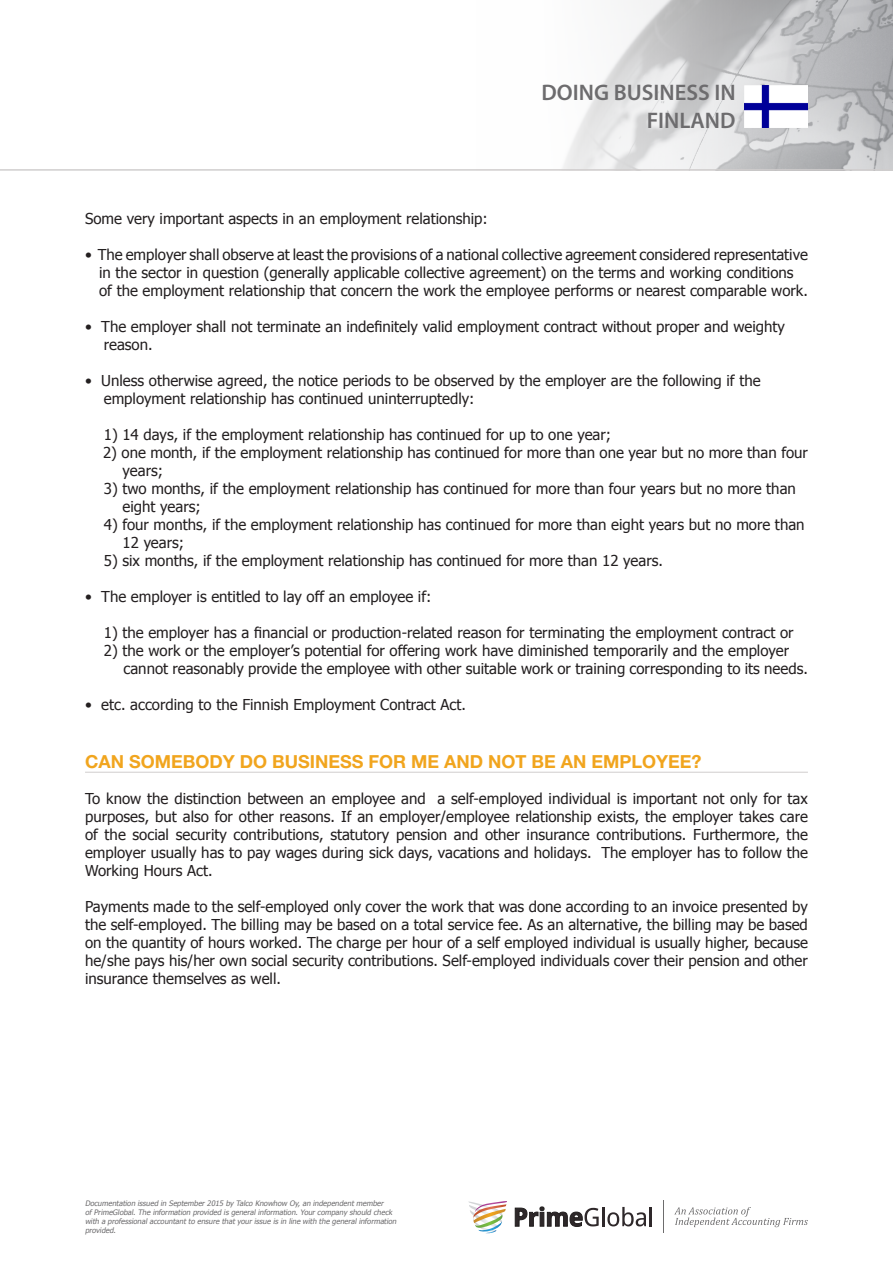
<style>
.page{position:relative;width:893px;height:1263px;background:#fff}
.page>*{position:absolute;margin:0;border:0;box-sizing:border-box;transform-origin:0 0}
.t1{font:600 22.5px/27.2px "Myriad Pro";color:#6d6c6e;text-align:right}
.Section_Header{font:700 18px "Helvetica Neue LT Std";color:#f1a51e}
.t2{font:15px/18px "Tahoma";color:#231f20;text-align:justify}
.t3{font:italic 7.5px/9px "Tahoma";color:#6d6c6e}
</style>
<div class="page">
<img style="left:476px;top:0;width:417px;height:170px">
<hr style="left:0;top:170px;width:893px;height:1px;background:#d0cdcd">
<svg style="left:468px;top:1201px;width:39px;height:32px"></svg>
<svg style="left:515px;top:1207px;width:137px;height:19px"></svg>
<svg style="left:674px;top:1207px;width:134px;height:20px"></svg>
<hr style="left:664px;top:1200px;width:1px;height:33px;background:#6d6c6d">
<img style="left:744px;top:85px;width:64px;height:43px">
<hr style="left:85px;top:772px;width:723px;height:1px;background:#d0cdcd">
<h1 class="t1" style="left:541px;top:79px;width:196px">DOING BUSINESS IN<br>FINLAND</h1>
<p class="t2" style="left:85px;top:209px;width:404px">Some very important aspects in an employment relationship:</p>
<p class="t2" style="left:85px;top:245px;width:724px">• The employer shall observe at least the provisions of a national collective agreement considered representative</p>
<p class="t2" style="left:99px;top:263px;width:696px">in the sector in question (generally applicable collective agreement) on the terms and working conditions</p>
<p class="t2" style="left:99px;top:281px;width:710px">of the employment relationship that concern the work the employee performs or nearest comparable work.</p>
<p class="t2" style="left:85px;top:317px;width:701px">• The employer shall not terminate an indefinitely valid employment contract without proper and weighty</p>
<p class="t2" style="left:104px;top:335px;width:50px">reason.</p>
<p class="t2" style="left:85px;top:371px;width:677px">• Unless otherwise agreed, the notice periods to be observed by the employer are the following if the</p>
<p class="t2" style="left:104px;top:389px;width:372px">employment relationship has continued uninterruptedly:</p>
<p class="t2" style="left:104px;top:425px;width:509px">1) 14 days, if the employment relationship has continued for up to one year;</p>
<p class="t2" style="left:103px;top:443px;width:706px">2) one month, if the employment relationship has continued for more than one year but no more than four</p>
<p class="t2" style="left:123px;top:461px;width:42px">years;</p>
<p class="t2" style="left:104px;top:479px;width:694px">3) two months, if the employment relationship has continued for more than four years but no more than</p>
<p class="t2" style="left:123px;top:497px;width:80px">eight years;</p>
<p class="t2" style="left:104px;top:515px;width:702px">4) four months, if the employment relationship has continued for more than eight years but no more than</p>
<p class="t2" style="left:123px;top:533px;width:63px">12 years;</p>
<p class="t2" style="left:104px;top:551px;width:561px">5) six months, if the employment relationship has continued for more than 12 years.</p>
<p class="t2" style="left:85px;top:587px;width:348px">• The employer is entitled to lay off an employee if:</p>
<p class="t2" style="left:104px;top:623px;width:691px">1) the employer has a financial or production-related reason for terminating the employment contract or</p>
<p class="t2" style="left:104px;top:641px;width:687px">2) the work or the employer’s potential for offering work have diminished temporarily and the employer</p>
<p class="t2" style="left:124px;top:659px;width:686px">cannot reasonably provide the employee with other suitable work or training corresponding to its needs.</p>
<p class="t2" style="left:85px;top:695px;width:382px">• etc. according to the Finnish Employment Contract Act.</p>
<p class="Section_Header" style="left:85px;top:750px;width:618px">CAN SOMEBODY DO BUSINESS FOR ME AND NOT BE AN EMPLOYEE?</p>
<p class="t2" style="left:85px;top:789px;width:724px">To know the distinction between an employee and a self-employed individual is important not only for tax purposes, but also for other reasons. If an employer/employee relationship exists, the employer takes care of the social security contributions, statutory pension and other insurance contributions. Furthermore, the employer usually has to pay wages during sick days, vacations and holidays. The employer has to follow the Working Hours Act.</p>
<p class="t2" style="left:85px;top:897px;width:724px">Payments made to the self-employed only cover the work that was done according to an invoice presented by the self-employed. The billing may be based on a total service fee. As an alternative, the billing may be based on the quantity of hours worked. The charge per hour of a self employed individual is usually higher, because he/she pays his/her own social security contributions. Self-employed individuals cover their pension and other insurance themselves as well.</p>
<p class="t3" style="left:85px;top:1198px;width:315px">Documentation issued in September 2015 by Talco Knowhow Oy, an independent member<br>of PrimeGlobal. The information provided is general information. Your company should check with a professional accountant to ensure that your issue is in line with the general information provided.</p>
</div>
